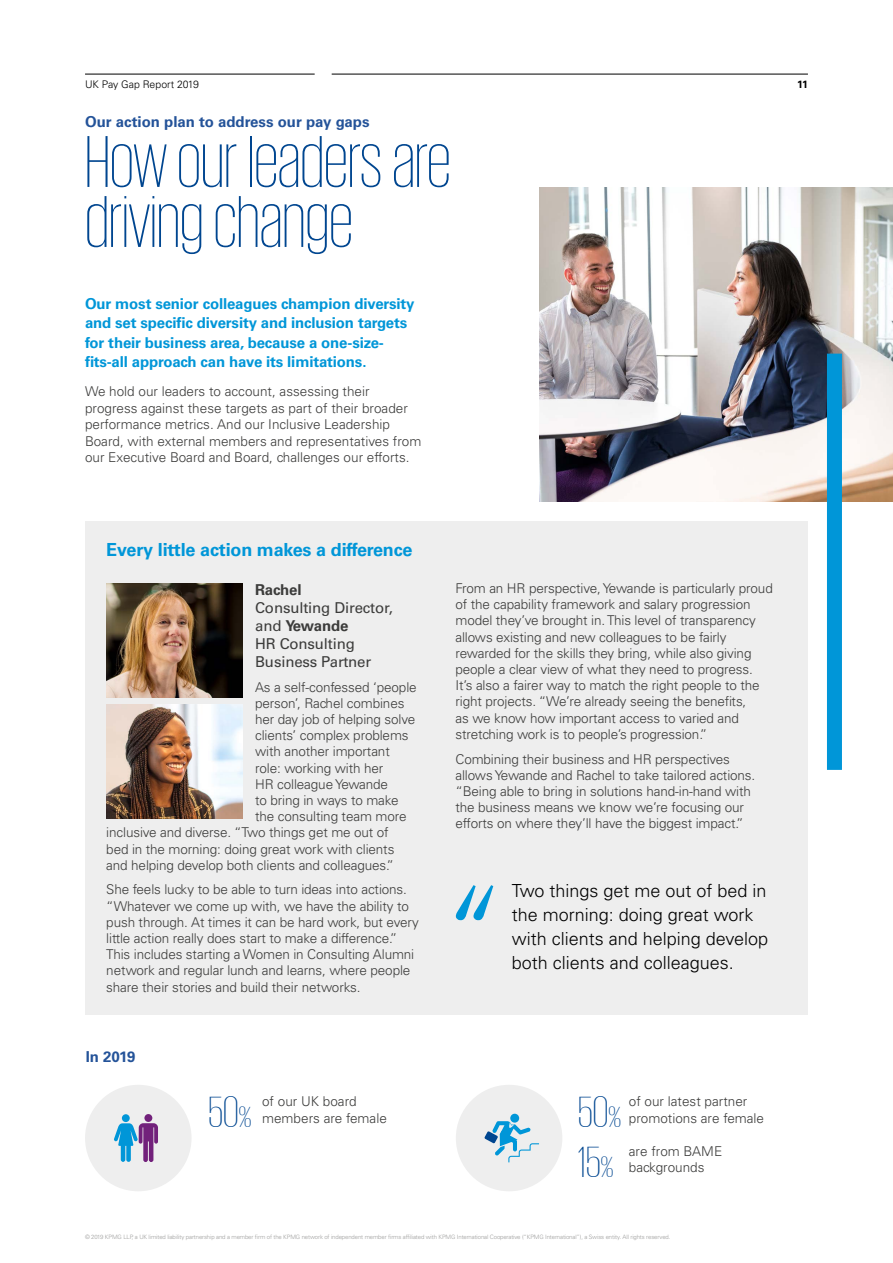
<style>
.page{position:relative;width:893px;height:1263px;background:#fff}
.page>*{position:absolute;margin:0;border:0;box-sizing:border-box;transform-origin:0 0}
.t1{font:200 75px/60px "KPMG";color:#004690}
.t2{font:200 45px "KPMG";color:#004690}
.t3{font:300 18px/24px "Univers LT Std";color:#000}
.t4{font:700 18px "Univers LT Std";letter-spacing:-.01em;color:#0096d8}
.t5{font:700 15px/19.5px "Univers LT Std";letter-spacing:-.01em;color:#0096d8}
.t6{font:15px/18px "Univers LT Std";letter-spacing:-.01em;color:#3c3c3b}
.t7{font:700 15px "Univers LT Std";color:#245399}
.t8{font:700 15px "Univers LT Std";letter-spacing:-.01em;color:#3c3c3b}
.t9{font:300 13.5px/16.2px "Univers LT Std";letter-spacing:-.01em;color:#3c3c3b}
.t10{font:300 10.5px "Univers LT Std";color:#000}
.t11{font:700 10.5px "Univers LT Std";color:#000}
.t12{font:300 6px "Univers LT Std";letter-spacing:-.02em;color:#9d9d9c}
.s1{font-weight:700}
.s2{font-size:30px}
</style>
<div class="page">
<img style="left:540px;top:187px;width:353px;height:315px">
<div style="left:827px;top:354px;width:15px;height:416px;background:#0096d8"></div>
<div style="left:85px;top:521px;width:723px;height:494px;background:#eee"></div>
<svg style="left:455px;top:885px;width:38px;height:36px"></svg>
<img style="left:106px;top:584px;width:136px;height:114px">
<img style="left:106px;top:704px;width:136px;height:114px">
<div style="left:85px;top:1085px;width:107px;height:106px;background:#eee;border-radius:50%"></div>
<div style="left:144px;top:1114px;width:8px;height:8px;background:#72217b;border-radius:50%"></div>
<svg style="left:114px;top:1123px;width:44px;height:39px"></svg>
<div style="left:122px;top:1114px;width:8px;height:8px;background:#0096d8;border-radius:50%"></div>
<div style="left:456px;top:1085px;width:106px;height:106px;background:#eee;border-radius:50%"></div>
<div style="left:510px;top:1114px;width:9px;height:8px;background:#0096d8;border-radius:50%"></div>
<svg style="left:484px;top:1121px;width:55px;height:41px"></svg>
<hr style="left:85px;top:74px;width:230px;height:1px;background:#000">
<hr style="left:332px;top:74px;width:476px;height:1px;background:#000">
<p class="t10" style="left:85px;top:78px;width:116px">UK Pay Gap Report 2019</p>
<p class="t11" style="left:797px;top:78px;width:12px">11</p>
<p class="t7" style="left:85px;top:112px;width:286px">Our action plan to address our pay gaps</p>
<h1 class="t1" style="left:85px;top:130px;width:367px">How our leaders are driving change</h1>
<p class="t5" style="left:85px;top:294px;width:331px">Our most senior colleagues champion diversity and set specific diversity and inclusion targets for their business area, because a one-size&shy;fits-all approach can have its limitations.</p>
<p class="t9" style="left:85px;top:383px;width:338px">We hold our leaders to account, assessing their progress against these targets as part of their broader performance metrics. And our Inclusive Leadership Board, with external members and representatives from our Executive Board and Board, challenges our efforts.</p>
<h3 class="t4" style="left:106px;top:539px;width:308px">Every little action makes a difference</h3>
<p class="t8" style="left:255px;top:581px;width:48px">Rachel</p>
<p class="t6" style="left:255px;top:599px;width:139px">Consulting Director, and <span class="s1">Yewande<br></span>HR Consulting<br>Business Partner</p>
<p class="t9" style="left:255px;top:679px;width:163px">As a self-confessed ‘people</p>
<p class="t9" style="left:255px;top:695px;width:151px">person’, Rachel combines</p>
<p class="t9" style="left:255px;top:711px;width:162px">her day job of helping solve</p>
<p class="t9" style="left:255px;top:727px;width:155px">clients’ complex problems</p>
<p class="t9" style="left:255px;top:743px;width:136px">with another important</p>
<p class="t9" style="left:255px;top:760px;width:130px">role: working with her</p>
<p class="t9" style="left:255px;top:776px;width:135px">HR colleague Yewande</p>
<p class="t9" style="left:255px;top:792px;width:145px">to bring in ways to make</p>
<p class="t9" style="left:255px;top:808px;width:153px">the consulting team more</p>
<p class="t9" style="left:106px;top:824px;width:284px">inclusive and diverse. “Two things get me out of</p>
<p class="t9" style="left:106px;top:841px;width:290px">bed in the morning: doing great work with clients</p>
<p class="t9" style="left:106px;top:857px;width:289px">and helping develop both clients and colleagues.”</p>
<p class="t9" style="left:106px;top:881px;width:314px">She feels lucky to be able to turn ideas into actions. “Whatever we come up with, we have the ability to push through. At times it can be hard work, but every little action really does start to make a difference.” This includes starting a Women in Consulting Alumni network and regular lunch and learns, where people share their stories and build their networks.</p>
<p class="t7" style="left:86px;top:1048px;width:51px">In 2019</p>
<p class="t9" style="left:455px;top:580px;width:319px">From an HR perspective, Yewande is particularly proud of the capability framework and salary progression model they’ve brought in. This level of transparency allows existing and new colleagues to be fairly rewarded for the skills they bring, while also giving people a clear view of what they need to progress.<br>It’s also a fairer way to match the right people to the right projects. “We’re already seeing the benefits,<br>as we know how important access to varied and stretching work is to people’s progression.”</p>
<p class="t9" style="left:455px;top:751px;width:301px">Combining their business and HR perspectives allows Yewande and Rachel to take tailored actions. “Being able to bring in solutions hand-in-hand with the business means we know we’re focusing our efforts on where they’ll have the biggest impact.”</p>
<h3 class="t3" style="left:512px;top:879px;width:258px">Two things get me out of bed in the morning: doing great work with clients and helping develop both clients and colleagues.</h3>
<h2 class="t2" style="left:209px;top:1090px;width:44px">50<span class="s2">%</span></h2>
<p class="t9" style="left:262px;top:1093px;width:126px">of our UK board members are female</p>
<h2 class="t2" style="left:578px;top:1090px;width:44px">50<span class="s2">%</span></h2>
<p class="t9" style="left:629px;top:1093px;width:137px">of our latest partner promotions are female</p>
<h2 class="t2" style="left:578px;top:1140px;width:37px">15<span class="s2">%</span></h2>
<p class="t9" style="left:629px;top:1143px;width:95px">are from BAME backgrounds</p>
<p class="t12" style="left:85px;top:1233px;width:587px">© 2019 KPMG LLP, a UK limited liability partnership and a member firm of the KPMG network of independent member firms affiliated with KPMG International Cooperative (“KPMG International”), a Swiss entity. All rights reserved.</p>
</div>
